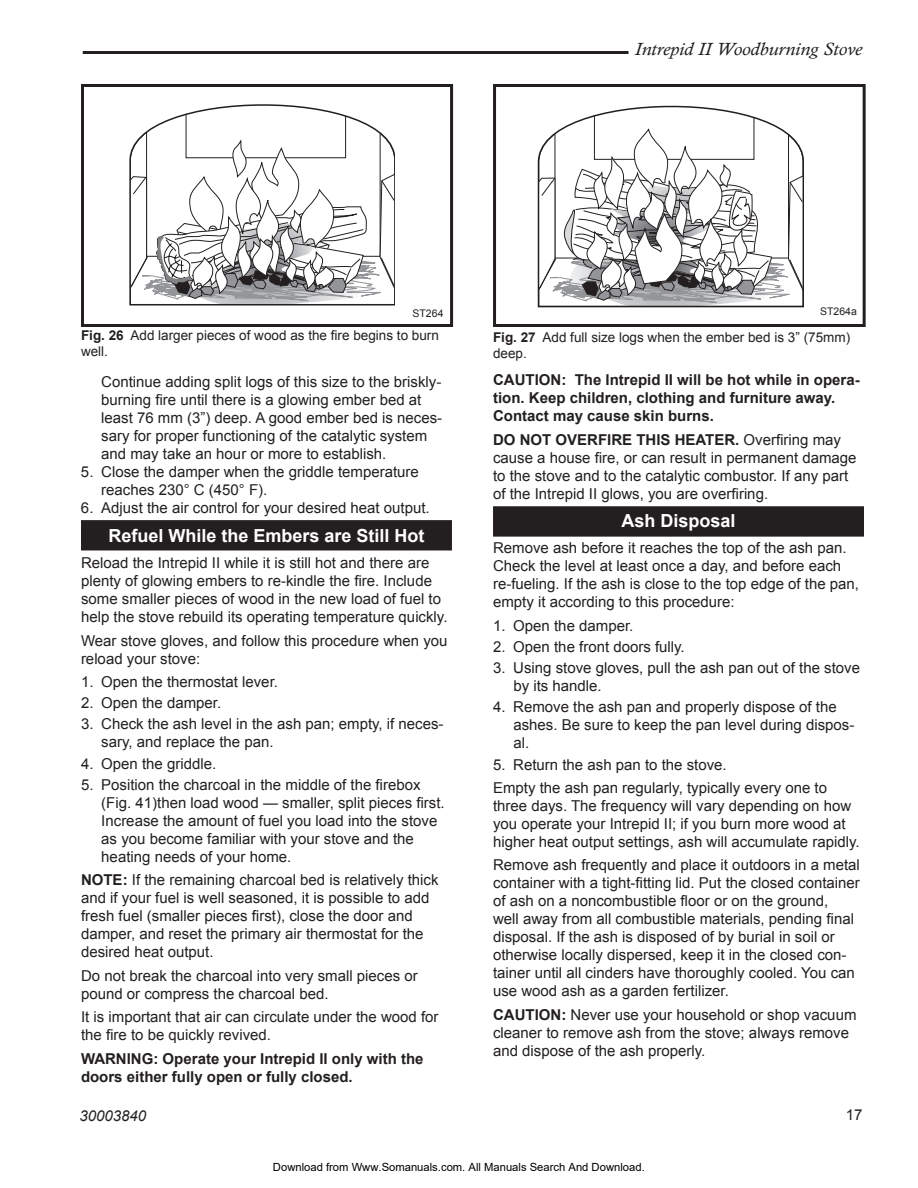
<style>
.page{position:relative;width:918px;height:1188px;background:#fff}
.page>*{position:absolute;margin:0;border:0;box-sizing:border-box;transform-origin:0 0}
.t1{font:18.15px/21.9px "Helvetica";color:#231f20}
.t2{font:700 18px "Arial";color:#fff}
.t3{font:italic 18px "Calisto";color:#231f20;scale:1.07 1}
.t4{font:18px/21.9px "Helvetica";color:#231f20}
.t5{font:15px/18px "Arial";color:#231f20}
.t6{font:700 15px/18px "Arial";color:#231f20}
.t7{font:italic 15px "Arial";color:#231f20}
.t8{font:13.5px/16.2px "Arial";color:#231f20}
.t9{font:11.25px "Arial";color:#000}
.t10{font:10.5px "Arial";color:#231f20}
.s1{font-weight:700}
</style>
<div class="page">
<hr style="left:83px;top:51px;width:545px;height:3px;background:#231f20">
<div style="left:494px;top:507px;width:369px;height:29px;background:#231f20"></div>
<div style="left:493px;top:506px;width:371px;height:31px;border:2px solid #231f20"></div>
<div style="left:82px;top:521px;width:369px;height:29px;background:#231f20"></div>
<div style="left:81px;top:520px;width:371px;height:30px;border:2px solid #231f20"></div>
<svg style="left:130px;top:104px;width:265px;height:202px"></svg>
<div style="left:81px;top:84px;width:372px;height:243px;border:3px solid #231f20"></div>
<svg style="left:538px;top:106px;width:265px;height:202px"></svg>
<div style="left:493px;top:84px;width:373px;height:243px;border:3px solid #231f20"></div>
<p class="t3" style="left:635px;top:38px;width:214px">Intrepid II Woodburning Stove</p>
<p class="t10" style="left:413px;top:307px;width:32px">ST264</p>
<p class="t8" style="left:81px;top:327px;width:359px"><span class="s1">Fig. 26</span> Add larger pieces of wood as the fire begins to burn well.</p>
<p class="t5" style="left:101px;top:373px;width:343px">Continue adding split logs of this size to the briskly&shy;burning fire until there is a glowing ember bed at least 76 mm (3”) deep. A good ember bed is neces&shy;sary for proper functioning of the catalytic system and may take an hour or more to establish.</p>
<p class="t5" style="left:101px;top:463px;width:319px;text-indent:-20px">5. Close the damper when the griddle temperature reaches 230° C (450° F).</p>
<p class="t5" style="left:81px;top:499px;width:350px">6. Adjust the air control for your desired heat output.</p>
<p class="t2" style="left:108px;top:525px;width:318px">Refuel While the Embers are Still Hot</p>
<p class="t5" style="left:81px;top:554px;width:368px">Reload the Intrepid II while it is still hot and there are plenty of glowing embers to re-kindle the fire. Include some smaller pieces of wood in the new load of fuel to help the stove rebuild its operating temperature quickly.</p>
<p class="t5" style="left:81px;top:631px;width:368px">Wear stove gloves, and follow this procedure when you reload your stove:</p>
<p class="t5" style="left:81px;top:673px;width:199px">1. Open the thermostat lever.</p>
<p class="t5" style="left:81px;top:694px;width:142px">2. Open the damper.</p>
<p class="t5" style="left:101px;top:715px;width:344px;text-indent:-20px">3. Check the ash level in the ash pan; empty, if neces&shy;sary, and replace the pan.</p>
<p class="t5" style="left:81px;top:754px;width:137px">4. Open the griddle.</p>
<p class="t5" style="left:101px;top:776px;width:345px;text-indent:-20px">5. Position the charcoal in the middle of the firebox (Fig. 41)then load wood — smaller, split pieces first.<br>Increase the amount of fuel you load into the stove as you become familiar with your stove and the heating needs of your home.</p>
<p class="t5" style="left:81px;top:871px;width:359px"><span class="s1">NOTE:</span> If the remaining charcoal bed is relatively thick and if your fuel is well seasoned, it is possible to add fresh fuel (smaller pieces first), close the door and damper, and reset the primary air thermostat for the desired heat output.</p>
<p class="t5" style="left:81px;top:966px;width:338px">Do not break the charcoal into very small pieces or pound or compress the charcoal bed.</p>
<p class="t5" style="left:81px;top:1008px;width:359px">It is important that air can circulate under the wood for the fire to be quickly revived.</p>
<p class="t6" style="left:81px;top:1049px;width:344px">WARNING: Operate your Intrepid II only with the doors either fully open or fully closed.</p>
<p class="t4" style="left:195px;top:404px;width:72px">ST264 good fire<br>12/99</p>
<p class="t7" style="left:79px;top:1107px;width:68px">30003840</p>
<p class="t10" style="left:820px;top:306px;width:38px">ST264a</p>
<p class="t8" style="left:493px;top:329px;width:359px"><span class="s1">Fig. 27</span> Add full size logs when the ember bed is 3” (75mm) deep.</p>
<p class="t6" style="left:493px;top:371px;width:368px">CAUTION: The Intrepid II will be hot while in opera&shy;tion. Keep children, clothing and furniture away.<br>Contact may cause skin burns.</p>
<p class="t5" style="left:493px;top:430px;width:365px"><span class="s1">DO NOT OVERFIRE THIS HEATER.</span> Overfiring may cause a house fire, or can result in permanent damage to the stove and to the catalytic combustor. If any part of the Intrepid II glows, you are overfiring.</p>
<p class="t2" style="left:622px;top:510px;width:116px">Ash Disposal</p>
<p class="t5" style="left:493px;top:539px;width:368px">Remove ash before it reaches the top of the ash pan.<br>Check the level at least once a day, and before each re-fueling. If the ash is close to the top edge of the pan, empty it according to this procedure:</p>
<p class="t5" style="left:493px;top:616px;width:142px">1. Open the damper.</p>
<p class="t5" style="left:493px;top:638px;width:193px">2. Open the front doors fully.</p>
<p class="t5" style="left:513px;top:659px;width:348px;text-indent:-20px">3. Using stove gloves, pull the ash pan out of the stove by its handle.</p>
<p class="t5" style="left:513px;top:698px;width:343px;text-indent:-20px">4. Remove the ash pan and properly dispose of the ashes. Be sure to keep the pan level during dispos&shy;al.</p>
<p class="t5" style="left:493px;top:753px;width:336px;line-height:23.4px">5. Return the ash pan to the stove.<br>Empty the ash pan regularly, typically every one to</p>
<p class="t5" style="left:493px;top:797px;width:368px">three days. The frequency will vary depending on how you operate your Intrepid II; if you burn more wood at higher heat output settings, ash will accumulate rapidly.</p>
<p class="t5" style="left:493px;top:856px;width:368px">Remove ash frequently and place it outdoors in a metal container with a tight-fitting lid. Put the closed container of ash on a noncombustible floor or on the ground,<br>well away from all combustible materials, pending final disposal. If the ash is disposed of by burial in soil or otherwise locally dispersed, keep it in the closed con&shy;tainer until all cinders have thoroughly cooled. You can use wood ash as a garden fertilizer.</p>
<p class="t5" style="left:493px;top:1006px;width:365px"><span class="s1">CAUTION:</span> Never use your household or shop vacuum cleaner to remove ash from the stove; always remove and dispose of the ash properly.</p>
<p class="t1" style="left:604px;top:406px;width:110px">ST264a<br>add wood fire<br>11/00</p>
<p class="t5" style="left:846px;top:1106px;width:18px">17</p>
<p class="t9" style="left:273px;top:1160px;width:373px">Download from Www.Somanuals.com. All Manuals Search And Download.</p>
</div>
